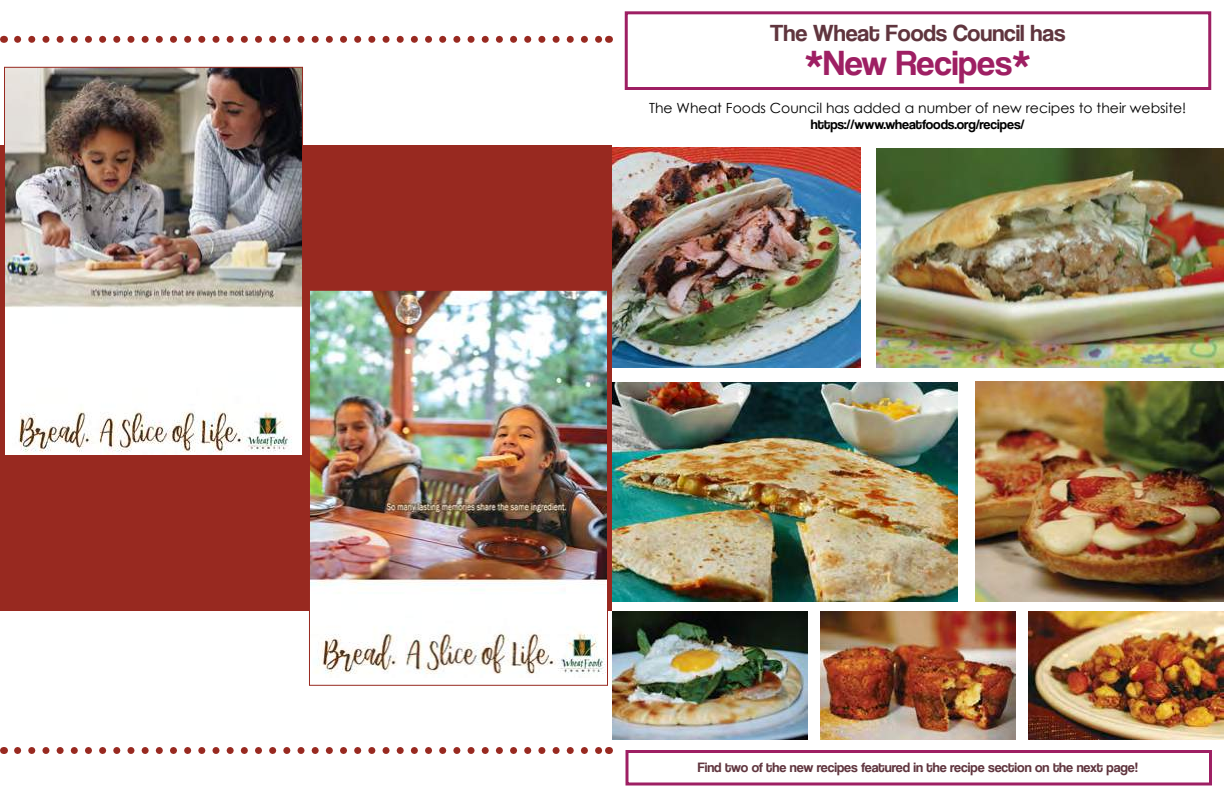
<style>
.page{position:relative;width:1224px;height:792px;background:#fff}
.page>*{position:absolute;margin:0;border:0;box-sizing:border-box;transform-origin:0 0}
.t1{font:36px "Coolvetica Rg";color:#9e1f63}
.t2{font:24px "Coolvetica Rg";color:#60353e}
.t3{font:14px "Century Gothic";color:#000}
.t4{font:14px "Coolvetica Rg";color:#60353e}
.t5{font:14px "Coolvetica Rg";color:#000}
</style>
<div class="page">
<div style="left:0;top:145px;width:612px;height:465px;background:#982920"></div>
<img style="left:6px;top:69px;width:295px;height:385px">
<div style="left:4px;top:67px;width:299px;height:396px;border:1px solid #982920"></div>
<img style="left:311px;top:292px;width:295px;height:382px">
<div style="left:309px;top:290px;width:299px;height:396px;border:1px solid #982920"></div>
<svg style="left:18px;top:36px;width:583px;height:7px"></svg>
<svg style="left:18px;top:747px;width:583px;height:7px"></svg>
<img style="left:612px;top:147px;width:249px;height:221px">
<img style="left:612px;top:382px;width:346px;height:220px">
<img style="left:876px;top:148px;width:348px;height:220px">
<img style="left:975px;top:381px;width:249px;height:221px">
<img style="left:612px;top:611px;width:196px;height:129px">
<img style="left:820px;top:611px;width:196px;height:129px">
<img style="left:1028px;top:611px;width:196px;height:129px">
<div style="left:626px;top:750px;width:586px;height:36px;border:3px solid #9e1f63"></div>
<div style="left:625px;top:11px;width:586px;height:79px;border:3px solid #9e1f63"></div>
<h2 class="t2" style="left:770px;top:19px;width:296px">The Wheat Foods Council has</h2>
<h1 class="t1" style="left:804px;top:42px;width:228px">*New Recipes*</h1>
<p class="t3" style="left:649px;top:98px;width:539px">The Wheat Foods Council has added a number of new recipes to their website!</p>
<p class="t5" style="left:811px;top:116px;width:215px">https://www.wheatfoods.org/recipes/</p>
<p class="t4" style="left:698px;top:759px;width:442px">Find two of the new recipes featured in the recipe section on the next page!</p>
</div>
